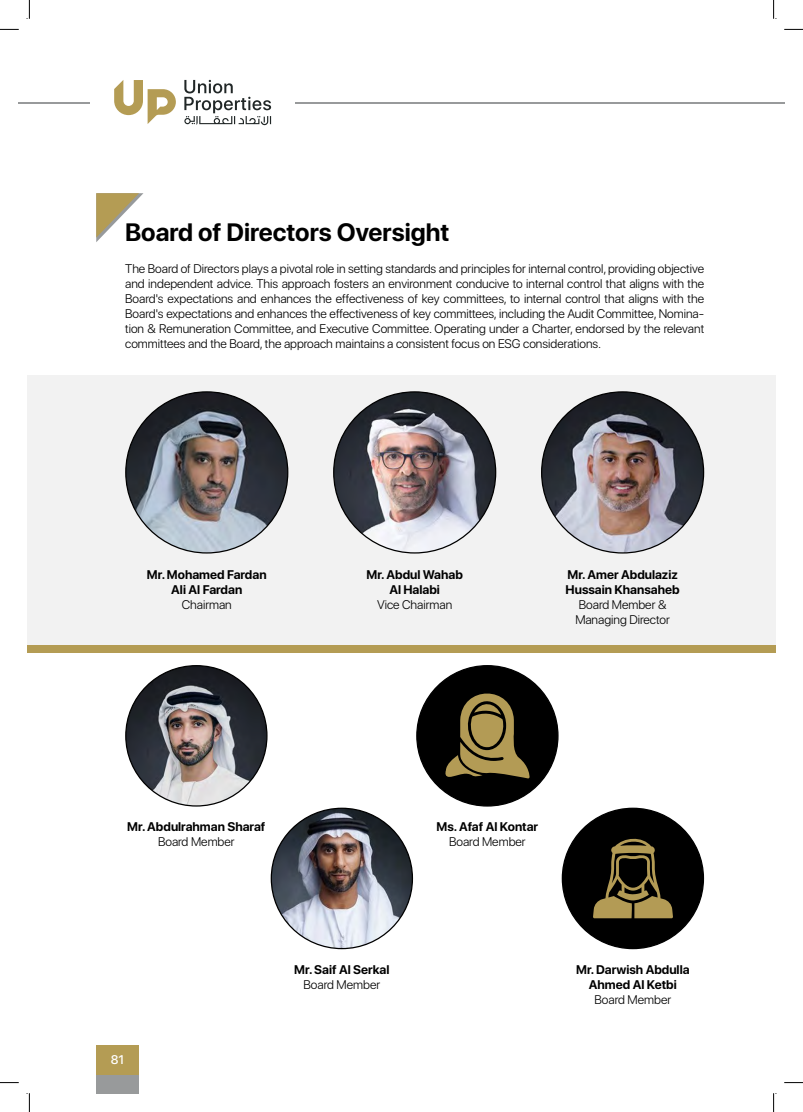
<style>
.page{position:relative;width:803px;height:1112px;background:#fff}
.page>*{position:absolute;margin:0;border:0;box-sizing:border-box;transform-origin:0 0}
.t1{font:700 25px "SF Pro Display";color:#000}
.t2{font:300 12.5px/15px "SF Pro Display";color:#000;text-align:justify}
.t3{font:700 12.5px/15px "SF Pro Display";color:#000;text-align:center}
.t4{font:500 12.5px "SF Pro Display";color:#fefefe}
.s1{font-weight:300}
</style>
<div class="page">
<hr style="left:27px;top:102px;width:63px;height:1px;background:#989a9b">
<hr style="left:295px;top:102px;width:489px;height:1px;background:#989a9b">
<svg style="left:114px;top:80px;width:62px;height:44px"></svg>
<svg style="left:184px;top:80px;width:87px;height:45px"></svg>
<div style="left:96px;top:1044px;width:43px;height:38px;background:#b49c54"></div>
<div style="left:96px;top:1074px;width:43px;height:18px;background:#989a9b"></div>
<div style="left:27px;top:375px;width:749px;height:270px;background:#f2f2f2"></div>
<svg style="left:96px;top:193px;width:47px;height:49px"></svg>
<img style="left:126px;top:392px;width:162px;height:161px">
<img style="left:126px;top:665px;width:141px;height:140px">
<img style="left:271px;top:809px;width:141px;height:139px">
<div style="left:417px;top:665px;width:141px;height:140px;background:#000;border-radius:50%"></div>
<div style="left:562px;top:808px;width:141px;height:140px;background:#000;border-radius:50%"></div>
<img style="left:334px;top:392px;width:162px;height:161px">
<img style="left:542px;top:392px;width:161px;height:161px">
<div style="left:27px;top:645px;width:749px;height:7px;background:#b49c54"></div>
<svg style="left:445px;top:693px;width:84px;height:85px"></svg>
<svg style="left:593px;top:838px;width:80px;height:80px"></svg>
<svg style="left:0;top:29px;width:19px;height:1px"></svg>
<svg style="left:784px;top:29px;width:19px;height:1px"></svg>
<svg style="left:0;top:1082px;width:19px;height:1px"></svg>
<svg style="left:784px;top:1082px;width:19px;height:1px"></svg>
<svg style="left:26px;top:0;width:4px;height:19px"></svg>
<svg style="left:26px;top:1093px;width:4px;height:18px"></svg>
<svg style="left:773px;top:0;width:4px;height:19px"></svg>
<svg style="left:773px;top:1093px;width:4px;height:18px"></svg>
<p class="t1" style="left:125px;top:217px;width:326px">Board of Directors Oversight</p>
<p class="t2" style="left:125px;top:261px;width:580px">The Board of Directors plays a pivotal role in setting standards and principles for internal control, providing objective and independent advice. This approach fosters an environment conducive to internal control that aligns with the Board's expectations and enhances the effectiveness of key committees, to internal control that aligns with the Board's expectations and enhances the effectiveness of key committees, including the Audit Committee, Nomina&shy;tion &amp; Remuneration Committee, and Executive Committee. Operating under a Charter, endorsed by the relevant committees and the Board, the approach maintains a consistent focus on ESG considerations.</p>
<p class="t3" style="left:147px;top:566px;width:121px">Mr. Mohamed Fardan<br>Ali Al Fardan<br><span class="s1">Chairman</span></p>
<p class="t3" style="left:366px;top:566px;width:98px">Mr. Abdul Wahab<br>Al Halabi<br><span class="s1">Vice Chairman</span></p>
<p class="t3" style="left:566px;top:566px;width:115px">Mr. Amer Abdulaziz<br>Hussain Khansaheb<br><span class="s1">Board Member &amp;<br>Managing Director</span></p>
<p class="t3" style="left:127px;top:819px;width:140px">Mr. Abdulrahman Sharaf<br><span class="s1">Board Member</span></p>
<p class="t3" style="left:437px;top:819px;width:103px">Ms. Afaf Al Kontar<br><span class="s1">Board Member</span></p>
<p class="t4" style="left:111px;top:1050px;width:15px">81</p>
<p class="t3" style="left:294px;top:961px;width:97px">Mr. Saif Al Serkal<br><span class="s1">Board Member</span></p>
<p class="t3" style="left:576px;top:961px;width:115px">Mr. Darwish Abdulla<br>Ahmed Al Ketbi<br><span class="s1">Board Member</span></p>
</div>
